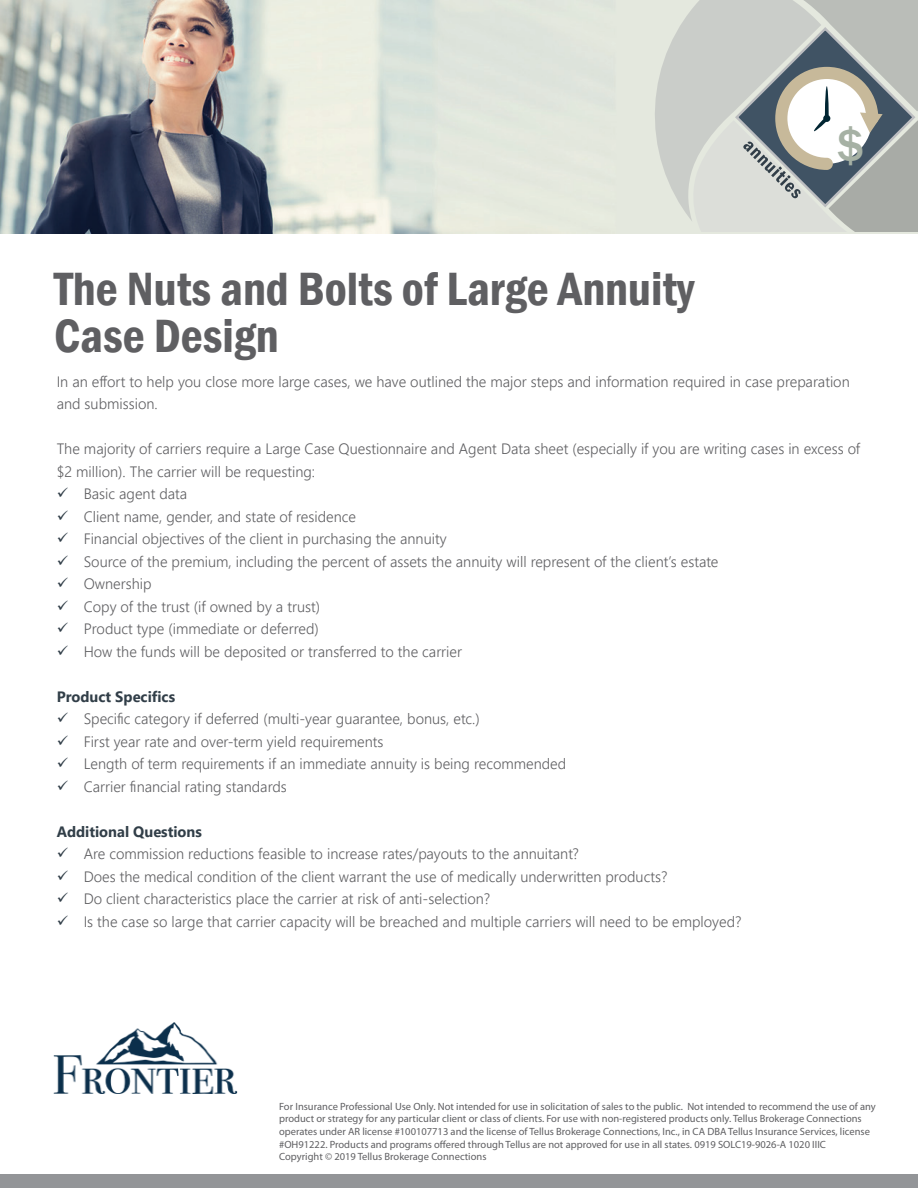
<style>
.page{position:relative;width:918px;height:1188px;background:#fff}
.page>*{position:absolute;margin:0;border:0;box-sizing:border-box;transform-origin:0 0}
.t1{font:600 condensed 48px/46.5px "Franklin Gothic";color:#5f5f62}
.t2{font:500 47.85px "Franklin Gothic";color:#a6b1a4}
.t3{font:300 15px/22.5px "Segoe UI";color:#5f5f62}
.t4{font:10.5px/12.6px "Myriad Pro";color:#5f5f62}
.s1{font-weight:700;color:#313e48}
</style>
<div class="page">
<img style="left:0;top:1px;width:918px;height:233px">
<svg style="left:646px;top:0;width:272px;height:232px"></svg>
<div style="left:0;top:1174px;width:918px;height:14px;background:#939598"></div>
<img style="left:53px;top:1023px;width:185px;height:70px">
<p class="t2" style="left:837px;top:116px;width:30px">$</p>
<p class="t1" style="left:54px;top:265px;width:642px">The Nuts and Bolts of Large Annuity<br>Case Design</p>
<p class="t3" style="left:57px;top:369px;width:795px">In an effort to help you close more large cases, we have outlined the major steps and information required in case preparation and submission.</p>
<p class="t3" style="left:57px;top:436px;width:805px">The majority of carriers require a Large Case Questionnaire and Agent Data sheet (especially if you are writing cases in excess of</p>
<p class="t3" style="left:57px;top:459px;width:260px">$2 million). The carrier will be requesting:</p>
<p class="t3" style="left:84px;top:481px;width:105px">Basic agent data</p>
<p class="t3" style="left:84px;top:504px;width:274px">Client name, gender, and state of residence</p>
<p class="t3" style="left:84px;top:526px;width:364px">Financial objectives of the client in purchasing the annuity</p>
<p class="t3" style="left:84px;top:549px;width:636px">Source of the premium, including the percent of assets the annuity will represent of the client’s estate</p>
<p class="t3" style="left:84px;top:571px;width:69px">Ownership</p>
<p class="t3" style="left:84px;top:594px;width:238px">Copy of the trust (if owned by a trust)</p>
<p class="t3" style="left:84px;top:616px;width:237px">Product type (immediate or deferred)</p>
<p class="t3" style="left:84px;top:639px;width:380px">How the funds will be deposited or transferred to the carrier</p>
<p class="t3" style="left:84px;top:684px;width:484px;text-indent:-27px"><span class="s1">Product Specifics<br></span>Specific category if deferred (multi-year guarantee, bonus, etc.)<br>First year rate and over-term yield requirements<br>Length of term requirements if an immediate annuity is being recommended Carrier financial rating standards</p>
<p class="t3" style="left:84px;top:819px;width:659px;text-indent:-27px"><span class="s1">Additional Questions<br></span>Are commission reductions feasible to increase rates/payouts to the annuitant?<br>Does the medical condition of the client warrant the use of medically underwritten products?<br>Do client characteristics place the carrier at risk of anti-selection?<br>Is the case so large that carrier capacity will be breached and multiple carriers will need to be employed?</p>
<p class="t4" style="left:279px;top:1100px;width:598px">For Insurance Professional Use Only. Not intended for use in solicitation of sales to the public. Not intended to recommend the use of any product or strategy for any particular client or class of clients. For use with non-registered products only. Tellus Brokerage Connections operates under AR license #100107713 and the license of Tellus Brokerage Connections, Inc., in CA DBA Tellus Insurance Services, license #OH91222. Products and programs offered through Tellus are not approved for use in all states. 0919 SOLC19-9026-A 1020 IIIC</p>
<p class="t4" style="left:279px;top:1150px;width:209px">Copyright © 2019 Tellus Brokerage Connections</p>
</div>
